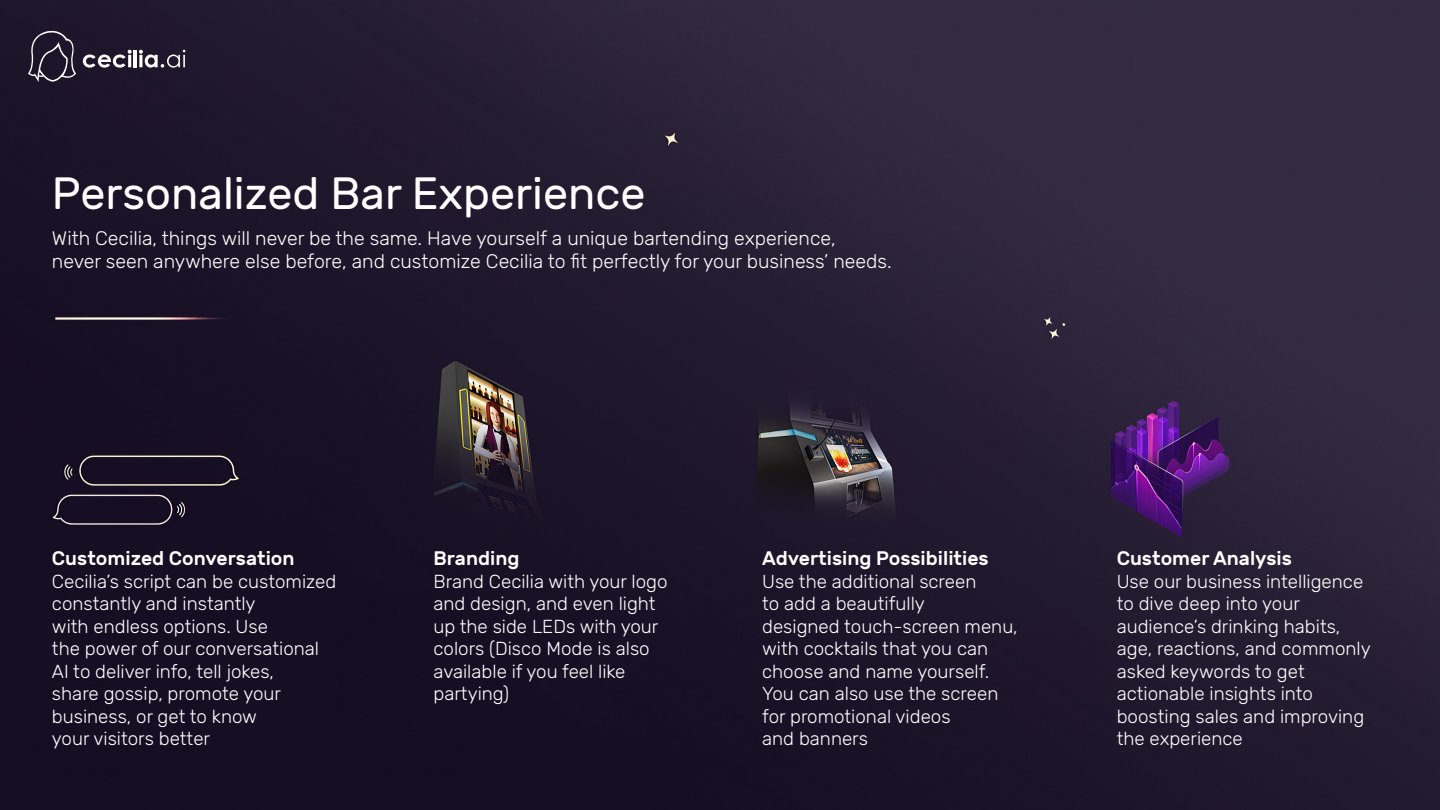
<style>
.page{position:relative;width:1440px;height:810px;background:#fff}
.page>*{position:absolute;margin:0;border:0;box-sizing:border-box;transform-origin:0 0}
.t1{font:45px "Rubik";color:#fff}
.t2{font:300 19.5px/23.4px "Rubik";color:#fff}
.t3{font:500 19.5px "Rubik";color:#fff}
.t4{font:300 18.75px/22.5px "Rubik";color:#fff}
</style>
<div class="page">
<img style="left:0;top:0;width:1440px;height:810px">
<svg style="left:28px;top:30px;width:48px;height:52px"></svg>
<svg style="left:83px;top:50px;width:49px;height:18px"></svg>
<hr style="left:134px;top:50px;width:3px;height:17px;background:#fff">
<svg style="left:139px;top:50px;width:46px;height:18px"></svg>
<h1 class="t1" style="left:52px;top:168px;width:595px">Personalized Bar Experience</h1>
<p class="t2" style="left:52px;top:227px;width:841px">With Cecilia, things will never be the same. Have yourself a unique bartending experience,<br>never seen anywhere else before, and customize Cecilia to fit perfectly for your business’ needs.</p>
<p class="t3" style="left:52px;top:547px;width:244px">Customized Conversation</p>
<p class="t4" style="left:52px;top:570px;width:286px">Cecilia’s script can be customized constantly and instantly<br>with endless options. Use<br>the power of our conversational<br>AI to deliver info, tell jokes,<br>share gossip, promote your business, or get to know<br>your visitors better</p>
<p class="t3" style="left:433px;top:547px;width:88px">Branding</p>
<p class="t4" style="left:433px;top:570px;width:236px">Brand Cecilia with your logo and design, and even light up the side LEDs with your colors (Disco Mode is also available if you feel like partying)</p>
<p class="t3" style="left:762px;top:547px;width:228px">Advertising Possibilities</p>
<p class="t4" style="left:762px;top:570px;width:257px">Use the additional screen<br>to add a beautifully<br>designed touch-screen menu, with cocktails that you can choose and name yourself.<br>You can also use the screen for promotional videos<br>and banners</p>
<p class="t3" style="left:1117px;top:547px;width:177px">Customer Analysis</p>
<p class="t4" style="left:1117px;top:570px;width:256px">Use our business intelligence to dive deep into your audience’s drinking habits, age, reactions, and commonly asked keywords to get actionable insights into boosting sales and improving the experience</p>
</div>
